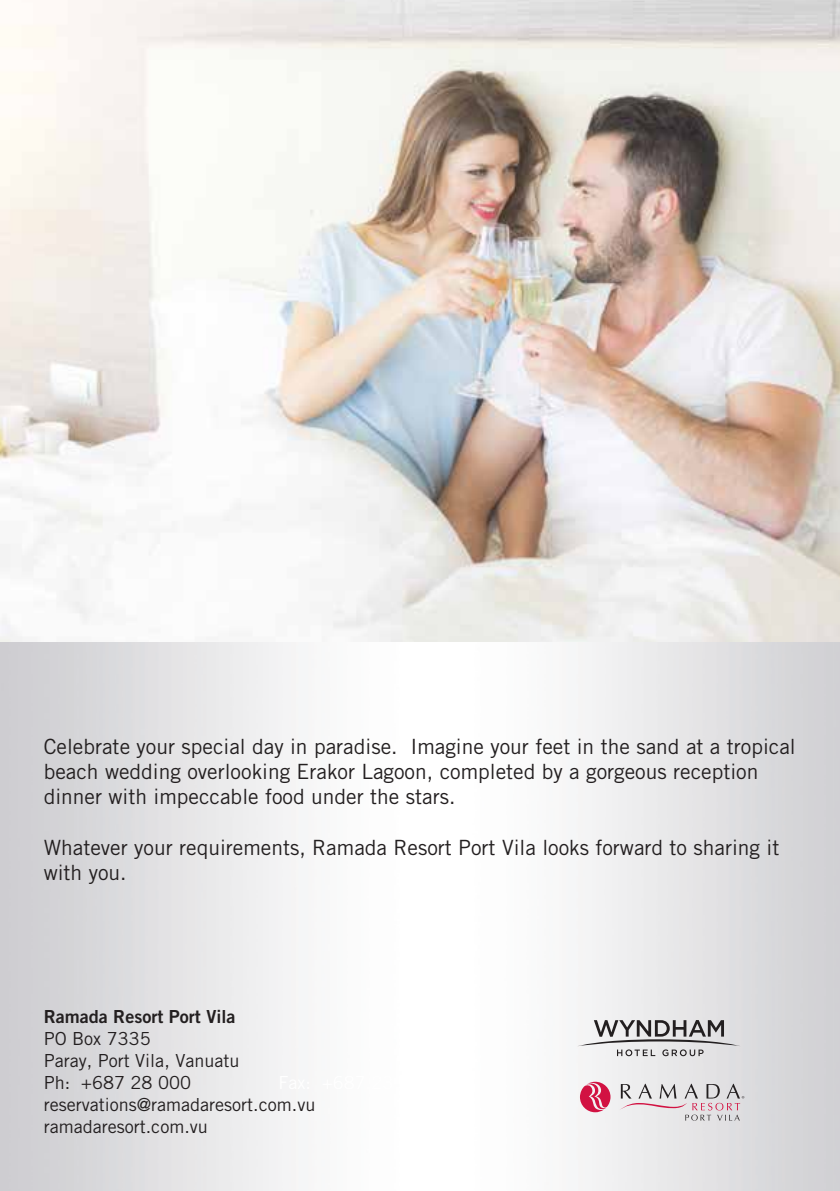
<style>
.page{position:relative;width:840px;height:1191px;background:#fff}
.page>*{position:absolute;margin:0;border:0;box-sizing:border-box;transform-origin:0 0}
.t1{font:21px/25.2px "Trade Gothic LT Std";color:#231f20}
.t2{font:18px/22px "Trade Gothic LT Std";color:#231f20}
.t3{font:18px "Trade Gothic LT Std Bd 2";color:#231f20}
</style>
<div class="page">
<img style="left:0;top:0;width:839px;height:642px">
<svg style="left:577px;top:1020px;width:163px;height:36px"></svg>
<svg style="left:579px;top:1081px;width:31px;height:31px"></svg>
<svg style="left:619px;top:1083px;width:125px;height:37px;background:#d5cdd0"></svg>
<p class="t1" style="left:44px;top:733px;width:753px">Celebrate your special day in paradise. Imagine your feet in the sand at a tropical beach wedding overlooking Erakor Lagoon, completed by a gorgeous reception dinner with impeccable food under the stars.</p>
<p class="t1" style="left:44px;top:834px;width:736px">Whatever your requirements, Ramada Resort Port Vila looks forward to sharing it with you.</p>
<p class="t3" style="left:44px;top:1005px;width:193px">Ramada Resort Port Vila</p>
<p class="t2" style="left:44px;top:1027px;width:273px">PO Box 7335<br>Paray, Port Vila, Vanuatu<br>Ph: +687 28 000 reservations@ramadaresort.com.vu ramadaresort.com.vu</p>
</div>
